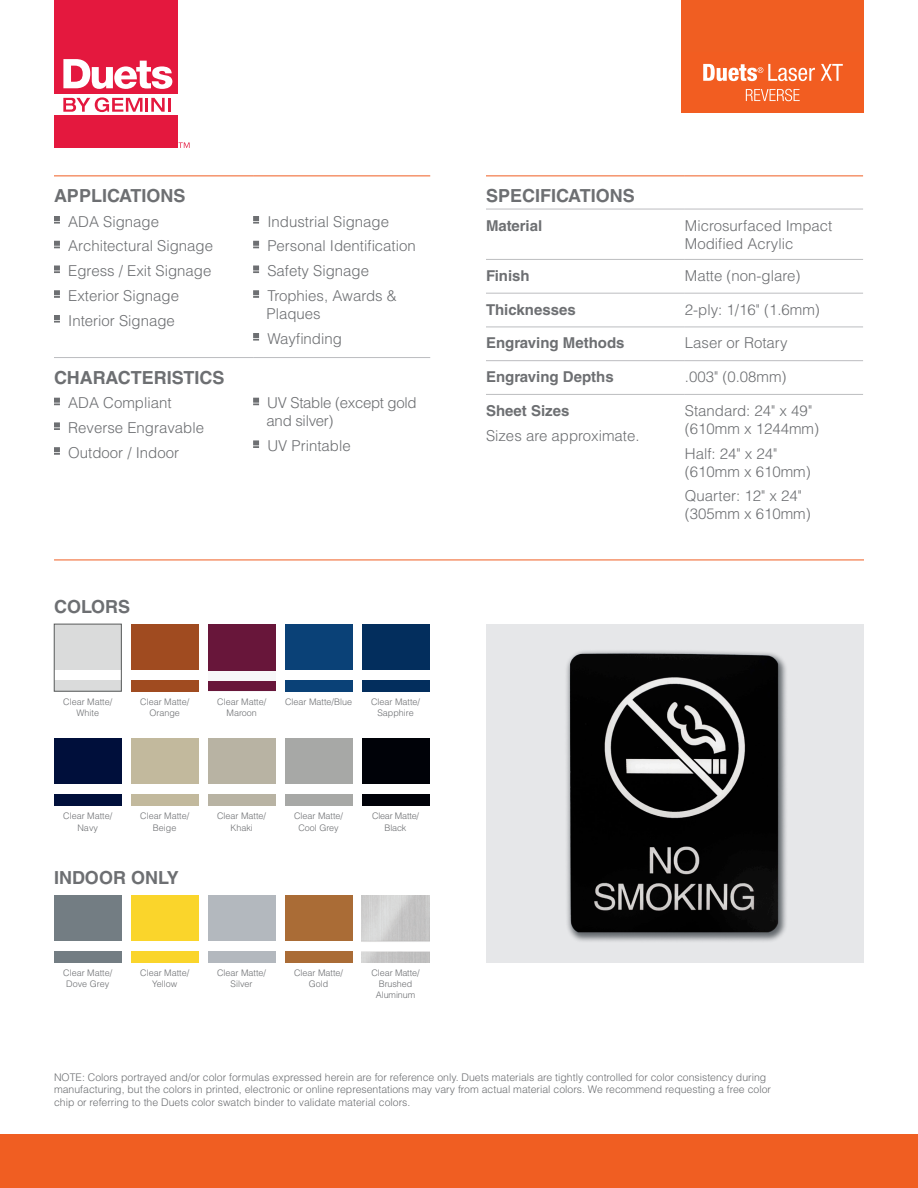
<style>
.page{position:relative;width:918px;height:1188px;background:#fff}
.page>*{position:absolute;margin:0;border:0;box-sizing:border-box;transform-origin:0 0}
.t1{font:700 18px "Helvetica LT Std";color:#6d6f72}
.Bullets{font:300 15px/18px "Helvetica LT Std";color:#6d6f72}
.t2{font:700 15px "Helvetica LT Std";color:#6d6f72}
.Bullets-2{font:300 15px/18px "Helvetica LT Std";letter-spacing:-.02em;color:#6d6f72}
.t3{font:300 10.5px/12.6px "Helvetica LT Std";color:#6d6f72}
.t4{font:300 9px/11.2px "Helvetica LT Std";color:#6d6f72;text-align:center}
.t5{font:300 9px/11.2px "Helvetica LT Std";letter-spacing:-.02em;color:#6d6f72;text-align:center}
</style>
<div class="page">
<hr style="left:54px;top:357px;width:199px;height:1px;background:#bcbdc0">
<hr style="left:253px;top:357px;width:177px;height:1px;background:#bcbdc0">
<hr style="left:54px;top:176px;width:199px;height:1px;background:#f05e22">
<hr style="left:253px;top:176px;width:177px;height:1px;background:#f05e22">
<svg style="left:54px;top:216px;width:6px;height:8px"></svg>
<svg style="left:54px;top:241px;width:6px;height:7px"></svg>
<svg style="left:54px;top:266px;width:6px;height:7px"></svg>
<svg style="left:54px;top:290px;width:6px;height:8px"></svg>
<svg style="left:54px;top:315px;width:6px;height:8px"></svg>
<svg style="left:253px;top:216px;width:6px;height:8px"></svg>
<svg style="left:253px;top:241px;width:6px;height:7px"></svg>
<svg style="left:253px;top:266px;width:6px;height:7px"></svg>
<svg style="left:253px;top:290px;width:6px;height:8px"></svg>
<svg style="left:253px;top:333px;width:6px;height:8px"></svg>
<svg style="left:54px;top:398px;width:6px;height:7px"></svg>
<svg style="left:54px;top:422px;width:6px;height:8px"></svg>
<svg style="left:54px;top:447px;width:6px;height:8px"></svg>
<svg style="left:253px;top:398px;width:6px;height:7px"></svg>
<svg style="left:253px;top:440px;width:6px;height:8px"></svg>
<hr style="left:486px;top:209px;width:199px;height:1px;background:#bcbdc0">
<hr style="left:685px;top:209px;width:178px;height:1px;background:#bcbdc0">
<hr style="left:486px;top:259px;width:199px;height:1px;background:#bcbdc0">
<hr style="left:685px;top:259px;width:178px;height:1px;background:#bcbdc0">
<hr style="left:486px;top:293px;width:199px;height:1px;background:#bcbdc0">
<hr style="left:685px;top:293px;width:178px;height:1px;background:#bcbdc0">
<hr style="left:486px;top:327px;width:199px;height:1px;background:#bcbdc0">
<hr style="left:685px;top:327px;width:178px;height:1px;background:#bcbdc0">
<hr style="left:486px;top:360px;width:199px;height:1px;background:#bcbdc0">
<hr style="left:685px;top:360px;width:178px;height:1px;background:#bcbdc0">
<hr style="left:486px;top:394px;width:199px;height:1px;background:#bcbdc0">
<hr style="left:685px;top:394px;width:178px;height:1px;background:#bcbdc0">
<hr style="left:486px;top:176px;width:199px;height:1px;background:#f05e22">
<hr style="left:685px;top:176px;width:178px;height:1px;background:#f05e22">
<hr style="left:54px;top:560px;width:810px;height:1px;background:#f05e22">
<div style="left:0;top:1134px;width:918px;height:54px;background:#f05e22"></div>
<div style="left:486px;top:624px;width:378px;height:339px;background:#e6e7e9"></div>
<img style="left:566px;top:651px;width:220px;height:290px">
<div style="left:682px;top:0;width:182px;height:52px;background:#f05e22"></div>
<div style="left:682px;top:52px;width:182px;height:61px;background:#f25d21"></div>
<svg style="left:703px;top:64px;width:140px;height:17px"></svg>
<svg style="left:746px;top:89px;width:54px;height:12px"></svg>
<div style="left:54px;top:895px;width:68px;height:45px;background:#737d83"></div>
<div style="left:54px;top:951px;width:68px;height:12px;background:#737d83"></div>
<div style="left:131px;top:624px;width:67px;height:45px;background:#a04b20"></div>
<div style="left:131px;top:680px;width:67px;height:11px;background:#a04b20"></div>
<div style="left:54px;top:624px;width:68px;height:45px;background:#dadbdb"></div>
<div style="left:54px;top:680px;width:68px;height:11px;background:#dadbdb"></div>
<div style="left:54px;top:624px;width:68px;height:67px;border:1px solid #585a5a"></div>
<div style="left:285px;top:895px;width:67px;height:45px;background:#aa6c36"></div>
<div style="left:285px;top:951px;width:67px;height:12px;background:#aa6c36"></div>
<div style="left:208px;top:895px;width:67px;height:45px;background:#b3b8be"></div>
<div style="left:208px;top:951px;width:67px;height:12px;background:#b3b8be"></div>
<svg style="left:208px;top:670px;width:67px;height:12px"></svg>
<div style="left:208px;top:624px;width:67px;height:46px;background:#68163a"></div>
<div style="left:208px;top:682px;width:67px;height:9px;background:#68163a"></div>
<div style="left:208px;top:739px;width:67px;height:45px;background:#b8b3a3"></div>
<div style="left:208px;top:795px;width:67px;height:11px;background:#b8b3a3"></div>
<div style="left:131px;top:895px;width:67px;height:45px;background:#fad52b"></div>
<div style="left:131px;top:951px;width:67px;height:12px;background:#fad52b"></div>
<div style="left:362px;top:739px;width:67px;height:45px;background:#000208"></div>
<div style="left:362px;top:795px;width:67px;height:11px;background:#000208"></div>
<div style="left:131px;top:739px;width:67px;height:45px;background:#c2b99d"></div>
<div style="left:131px;top:795px;width:67px;height:11px;background:#c2b99d"></div>
<div style="left:285px;top:739px;width:67px;height:45px;background:#a7a8a6"></div>
<div style="left:285px;top:795px;width:67px;height:11px;background:#a7a8a6"></div>
<div style="left:285px;top:624px;width:67px;height:45px;background:#0a4177"></div>
<div style="left:285px;top:680px;width:67px;height:11px;background:#0a4177"></div>
<div style="left:54px;top:739px;width:68px;height:45px;background:#000f3b"></div>
<div style="left:54px;top:795px;width:68px;height:11px;background:#000f3b"></div>
<div style="left:362px;top:624px;width:67px;height:45px;background:#032e5d"></div>
<div style="left:362px;top:680px;width:67px;height:11px;background:#032e5d"></div>
<img style="left:362px;top:895px;width:67px;height:68px">
<div style="left:54px;top:0;width:123px;height:94px;background:#e4183e"></div>
<div style="left:54px;top:115px;width:123px;height:33px;background:#e4183e"></div>
<svg style="left:63px;top:59px;width:109px;height:30px"></svg>
<svg style="left:63px;top:97px;width:107px;height:15px"></svg>
<svg style="left:179px;top:142px;width:11px;height:6px"></svg>
<p class="t1" style="left:54px;top:185px;width:133px">APPLICATIONS</p>
<p class="Bullets" style="left:68px;top:212px;width:92px">ADA Signage</p>
<p class="Bullets" style="left:68px;top:237px;width:146px">Architectural Signage</p>
<p class="Bullets" style="left:68px;top:262px;width:145px">Egress / Exit Signage</p>
<p class="Bullets" style="left:68px;top:286px;width:112px">Exterior Signage</p>
<p class="Bullets" style="left:68px;top:311px;width:108px">Interior Signage</p>
<p class="t1" style="left:54px;top:367px;width:172px">CHARACTERISTICS</p>
<p class="Bullets" style="left:68px;top:394px;width:105px">ADA Compliant</p>
<p class="Bullets" style="left:68px;top:419px;width:137px">Reverse Engravable</p>
<p class="Bullets" style="left:68px;top:443px;width:112px">Outdoor / Indoor</p>
<p class="Bullets" style="left:267px;top:212px;width:123px">Industrial Signage</p>
<p class="Bullets" style="left:267px;top:237px;width:150px">Personal Identification</p>
<p class="Bullets" style="left:267px;top:262px;width:103px">Safety Signage</p>
<p class="Bullets" style="left:267px;top:286px;width:132px">Trophies, Awards &amp;<br>Plaques</p>
<p class="Bullets" style="left:267px;top:329px;width:76px">Wayfinding</p>
<p class="Bullets-2" style="left:267px;top:394px;width:152px">UV Stable (except gold and silver)</p>
<p class="Bullets" style="left:267px;top:437px;width:85px">UV Printable</p>
<p class="t1" style="left:54px;top:596px;width:78px">COLORS</p>
<p class="t4" style="left:63px;top:696px;width:51px">Clear Matte/<br>White</p>
<p class="t4" style="left:140px;top:696px;width:51px">Clear Matte/<br>Orange</p>
<p class="t4" style="left:217px;top:696px;width:51px">Clear Matte/<br>Maroon</p>
<p class="t4" style="left:285px;top:696px;width:69px">Clear Matte/Blue</p>
<p class="t4" style="left:371px;top:696px;width:51px">Clear Matte/<br>Sapphire</p>
<p class="t4" style="left:63px;top:810px;width:51px">Clear Matte/<br>Navy</p>
<p class="t1" style="left:54px;top:867px;width:126px">INDOOR ONLY</p>
<p class="t4" style="left:140px;top:810px;width:51px">Clear Matte/<br>Beige</p>
<p class="t4" style="left:294px;top:810px;width:51px">Clear Matte/<br>Cool Grey</p>
<p class="t4" style="left:217px;top:810px;width:51px">Clear Matte/<br>Khaki</p>
<p class="t5" style="left:372px;top:810px;width:49px">Clear Matte/<br>Black</p>
<p class="t4" style="left:63px;top:967px;width:51px">Clear Matte/<br>Dove Grey</p>
<p class="t4" style="left:140px;top:967px;width:51px">Clear Matte/<br>Yellow</p>
<p class="t4" style="left:217px;top:967px;width:51px">Clear Matte/<br>Silver</p>
<p class="t4" style="left:294px;top:967px;width:51px">Clear Matte/<br>Gold</p>
<p class="t4" style="left:372px;top:967px;width:50px">Clear Matte/<br>Brushed<br>Aluminum</p>
<p class="t1" style="left:486px;top:185px;width:150px">SPECIFICATIONS</p>
<p class="t2" style="left:486px;top:216px;width:58px">Material</p>
<p class="Bullets" style="left:685px;top:216px;width:149px">Microsurfaced Impact<br>Modified Acrylic</p>
<p class="t2" style="left:486px;top:267px;width:45px">Finish</p>
<p class="Bullets" style="left:685px;top:267px;width:117px">Matte (non-glare)</p>
<p class="t2" style="left:486px;top:300px;width:91px">Thicknesses</p>
<p class="Bullets" style="left:685px;top:300px;width:137px">2-ply: 1/16" (1.6mm)</p>
<p class="t2" style="left:486px;top:334px;width:140px">Engraving Methods</p>
<p class="Bullets" style="left:685px;top:334px;width:104px">Laser or Rotary</p>
<p class="t2" style="left:486px;top:368px;width:129px">Engraving Depths</p>
<p class="Bullets" style="left:685px;top:368px;width:103px">.003" (0.08mm)</p>
<p class="t2" style="left:486px;top:402px;width:85px">Sheet Sizes</p>
<p class="Bullets" style="left:486px;top:426px;width:155px">Sizes are approximate.</p>
<p class="Bullets" style="left:685px;top:402px;width:136px">Standard: 24" x 49" (610mm x 1244mm)</p>
<p class="Bullets" style="left:685px;top:444px;width:127px">Half: 24" x 24" (610mm x 610mm)</p>
<p class="Bullets" style="left:685px;top:487px;width:127px">Quarter: 12" x 24" (305mm x 610mm)</p>
<p class="t3" style="left:54px;top:1071px;width:719px">NOTE: Colors portrayed and/or color formulas expressed herein are for reference only. Duets materials are tightly controlled for color consistency during manufacturing, but the colors in printed, electronic or online representations may vary from actual material colors. We recommend requesting a free color chip or referring to the Duets color swatch binder to validate material colors.</p>
</div>
